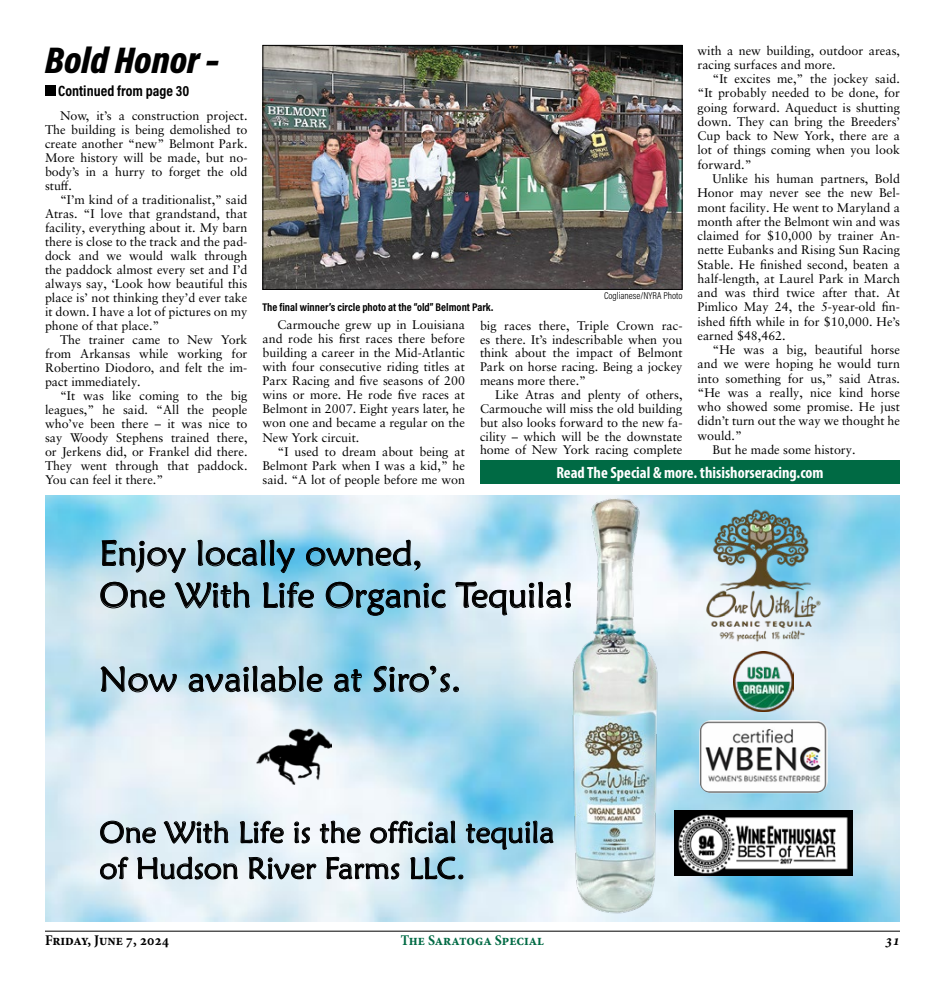
<style>
.page{position:relative;width:945px;height:990px;background:#fff}
.page>*{position:absolute;margin:0;border:0;box-sizing:border-box;transform-origin:0 0}
.t1{font:italic 900 37.5px "Acumin Pro Cond";color:#000}
.t2{font:35px/42px "Maiandra GD";letter-spacing:.005em;color:#000}
.t3{font:30px/36px "Maiandra GD";letter-spacing:.005em;color:#000}
.t4{font:700 condensed 16.25px "Myriad Pro";color:#fff}
.t5{font:700 15px "Acumin Pro Cond";color:#000}
.t6{font:700 condensed 15px "Minion Pro";color:#006a44}
.t7{font:700 condensed 15px "Minion Pro";color:#000}
.t8{font:italic 700 condensed 15px "Minion Pro";color:#000}
.t9{font:12.5px/14px "Sabon LT Pro";color:#000;text-align:justify}
.t10{font:700 11.25px "Acumin Pro Cond";color:#000}
.t11{font:300 10px "Acumin Pro Cond";color:#000}
</style>
<div class="page">
<hr style="left:45px;top:931px;width:855px;height:1px;background:#000">
<img style="left:45px;top:495px;width:855px;height:426px">
<img style="left:699px;top:498px;width:129px;height:154px">
<img style="left:545px;top:495px;width:143px;height:427px">
<img style="left:256px;top:729px;width:75px;height:56px">
<img style="left:699px;top:720px;width:129px;height:73px">
<img style="left:733px;top:652px;width:60px;height:59px">
<img style="left:674px;top:811px;width:178px;height:65px">
<div style="left:45px;top:84px;width:12px;height:14px;background:#000"></div>
<img style="left:262px;top:45px;width:419px;height:245px">
<div style="left:263px;top:45px;width:420px;height:245px;border:1px solid #000"></div>
<div style="left:480px;top:460px;width:420px;height:24px;background:#006a44"></div>
<h1 class="t1" style="left:45px;top:35px;width:176px">Bold Honor –</h1>
<p class="t5" style="left:58px;top:81px;width:133px">Continued from page 30</p>
<p class="t9" style="left:45px;top:108px;width:204px;text-indent:15px">Now, it’s a construction project.<br>The building is being demolished to create another “new” Belmont Park.<br>More history will be made, but no&shy;body’s in a hurry to forget the old stuff.</p>
<p class="t9" style="left:45px;top:192px;width:204px;text-indent:15px">“I’m kind of a traditionalist,” said Atras. “I love that grandstand, that facility, everything about it. My barn there is close to the track and the pad&shy;dock and we would walk through the paddock almost every set and I’d always say, ‘Look how beautiful this place is’ not thinking they’d ever take it down. I have a lot of pictures on my phone of that place.”</p>
<p class="t9" style="left:45px;top:332px;width:204px;text-indent:15px">The trainer came to New York from Arkansas while working for Robertino Diodoro, and felt the im&shy;pact immediately.</p>
<p class="t9" style="left:45px;top:388px;width:204px;text-indent:15px">“It was like coming to the big leagues,” he said. “All the people who’ve been there – it was nice to say Woody Stephens trained there, or Jerkens did, or Frankel did there.<br>They went through that paddock.<br>You can feel it there.”</p>
<p class="t9" style="left:698px;top:43px;width:204px">with a new building, outdoor areas, racing surfaces and more.</p>
<p class="t9" style="left:698px;top:71px;width:204px;text-indent:15px">“It excites me,” the jockey said. “It probably needed to be done, for going forward. Aqueduct is shutting down. They can bring the Breeders’ Cup back to New York, there are a lot of things coming when you look forward.”</p>
<p class="t9" style="left:698px;top:171px;width:204px;text-indent:15px">Unlike his human partners, Bold Honor may never see the new Bel&shy;mont facility. He went to Maryland a month after the Belmont win and was claimed for $10,000 by trainer An&shy;nette Eubanks and Rising Sun Racing Stable. He finished second, beaten a half-length, at Laurel Park in March and was third twice after that. At Pimlico May 24, the 5-year-old fin&shy;ished fifth while in for $10,000. He’s earned $48,462.</p>
<p class="t9" style="left:712px;top:342px;width:189px">“He was a big, beautiful horse</p>
<p class="t9" style="left:698px;top:357px;width:204px">and we were hoping he would turn</p>
<p class="t9" style="left:698px;top:371px;width:204px">into something for us,” said Atras.</p>
<p class="t9" style="left:698px;top:385px;width:204px">“He was a really, nice kind horse</p>
<p class="t9" style="left:698px;top:400px;width:204px">who showed some promise. He just</p>
<p class="t9" style="left:698px;top:414px;width:204px">didn’t turn out the way we thought he</p>
<p class="t9" style="left:698px;top:428px;width:46px">would.”</p>
<p class="t9" style="left:712px;top:442px;width:145px">But he made some history.</p>
<p class="t11" style="left:604px;top:289px;width:80px">Coglianese/NYRA Photo</p>
<p class="t10" style="left:262px;top:300px;width:232px">The final winner’s circle photo at the “old” Belmont Park.</p>
<p class="t9" style="left:262px;top:317px;width:204px;text-indent:15px">Carmouche grew up in Louisiana and rode his first races there before building a career in the Mid-Atlantic with four consecutive riding titles at Parx Racing and five seasons of 200 wins or more. He rode five races at Belmont in 2007. Eight years later, he won one and became a regular on the New York circuit.</p>
<p class="t9" style="left:262px;top:444px;width:204px;text-indent:15px">“I used to dream about being at Belmont Park when I was a kid,” he said. “A lot of people before me won</p>
<p class="t9" style="left:480px;top:318px;width:204px">big races there, Triple Crown rac&shy;es there. It’s indescribable when you think about the impact of Belmont Park on horse racing. Being a jockey means more there.”</p>
<p class="t9" style="left:480px;top:387px;width:204px;text-indent:15px">Like Atras and plenty of others, Carmouche will miss the old building but also looks forward to the new fa&shy;cility – which will be the downstate home of New York racing complete</p>
<h3 class="t4" style="left:556px;top:463px;width:269px">Read The Special &amp; more. thisishorseracing.com</h3>
<h2 class="t2" style="left:99px;top:532px;width:476px">Enjoy locally owned,<br>One With Life Organic Tequila!</h2>
<h2 class="t2" style="left:99px;top:658px;width:363px">Now available at Siro’s.</h2>
<h3 class="t3" style="left:99px;top:814px;width:456px">One With Life is the official tequila of Hudson River Farms LLC.</h3>
<p class="t7" style="left:45px;top:930px;width:126px">Friday, June 7, 2024</p>
<p class="t6" style="left:401px;top:930px;width:145px">The Saratoga Special</p>
<p class="t8" style="left:886px;top:930px;width:16px">31</p>
</div>
